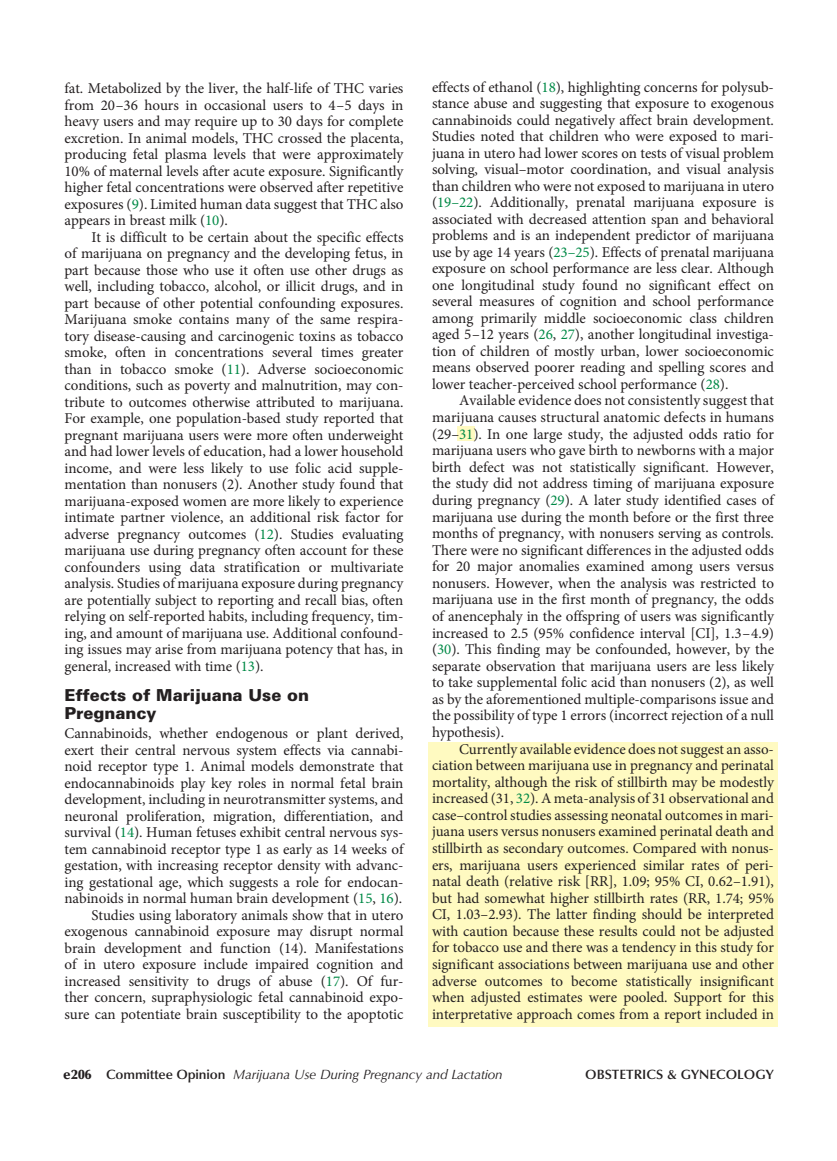
<style>
.page{position:relative;width:837px;height:1161px;background:#fff}
.page>*{position:absolute;margin:0;border:0;box-sizing:border-box;transform-origin:0 0}
.Head_1{font:900 16.5px/18px "Univers LT Std";letter-spacing:-.005em;color:#231f20}
.body_text{font:15px/16.5px "Minion Pro";letter-spacing:-.005em;color:#231f20;text-align:justify}
.body_text_1st{font:15px/16.5px "Minion Pro";letter-spacing:-.005em;color:#231f20;text-align:justify}
.t1{font:italic 13.5px "Optima LT Std";letter-spacing:-.01em;color:#231f20}
.t2{font:600 13.5px "Optima LT Std";color:#231f20}
.s1{color:#008946}
.s2{font-weight:900;font-style:normal}
.s3{font-weight:600;font-style:normal}
</style>
<div class="page">
<div style="left:458px;top:426px;width:18px;height:15px;background:#fffac1"></div>
<div style="left:428px;top:742px;width:350px;height:285px;background:#fffac1"></div>
<p class="body_text" style="left:64px;top:80px;width:341px">fat. Metabolized by the liver, the half-life of THC varies from 20–36 hours in occasional users to 4–5 days in heavy users and may require up to 30 days for complete excretion. In animal models, THC crossed the placenta, producing fetal plasma levels that were approximately 10% of maternal levels after acute exposure. Significantly higher fetal concentrations were observed after repetitive exposures (<span class="s1">9</span>). Limited human data suggest that THC also appears in breast milk (<span class="s1">10</span>).</p>
<p class="body_text" style="left:64px;top:229px;width:341px;text-indent:27px">It is difficult to be certain about the specific effects of marijuana on pregnancy and the developing fetus, in part because those who use it often use other drugs as well, including tobacco, alcohol, or illicit drugs, and in part because of other potential confounding exposures.<br>Marijuana smoke contains many of the same respira&shy;tory disease-causing and carcinogenic toxins as tobacco smoke, often in concentrations several times greater than in tobacco smoke (<span class="s1">11</span>). Adverse socioeconomic conditions, such as poverty and malnutrition, may con&shy;tribute to outcomes otherwise attributed to marijuana.<br>For example, one population-based study reported that pregnant marijuana users were more often underweight and had lower levels of education, had a lower household income, and were less likely to use folic acid supple&shy;mentation than nonusers (2). Another study found that marijuana-exposed women are more likely to experience intimate partner violence, an additional risk factor for adverse pregnancy outcomes (<span class="s1">12</span>). Studies evaluating marijuana use during pregnancy often account for these confounders using data stratification or multivariate analysis. Studies of marijuana exposure during pregnancy are potentially subject to reporting and recall bias, often relying on self-reported habits, including frequency, tim&shy;ing, and amount of marijuana use. Additional confound&shy;ing issues may arise from marijuana potency that has, in general, increased with time (<span class="s1">13</span>).</p>
<p class="Head_1" style="left:64px;top:686px;width:246px">Effects of Marijuana Use on<br>Pregnancy</p>
<p class="body_text_1st" style="left:64px;top:725px;width:341px">Cannabinoids, whether endogenous or plant derived, exert their central nervous system effects via cannabi&shy;noid receptor type 1. Animal models demonstrate that endocannabinoids play key roles in normal fetal brain development, including in neurotransmitter systems, and neuronal proliferation, migration, differentiation, and survival (<span class="s1">14</span>). Human fetuses exhibit central nervous sys&shy;tem cannabinoid receptor type 1 as early as 14 weeks of gestation, with increasing receptor density with advanc&shy;ing gestational age, which suggests a role for endocan&shy;nabinoids in normal human brain development (<span class="s1">15</span>, <span class="s1">16</span>).</p>
<p class="body_text" style="left:64px;top:907px;width:341px;text-indent:27px">Studies using laboratory animals show that in utero exogenous cannabinoid exposure may disrupt normal brain development and function (14). Manifestations of in utero exposure include impaired cognition and increased sensitivity to drugs of abuse (<span class="s1">17</span>). Of fur&shy;ther concern, supraphysiologic fetal cannabinoid expo&shy;sure can potentiate brain susceptibility to the apoptotic</p>
<p class="body_text" style="left:432px;top:79px;width:344px">effects of ethanol (<span class="s1">18</span>), highlighting concerns for polysub&shy;stance abuse and suggesting that exposure to exogenous cannabinoids could negatively affect brain development.<br>Studies noted that children who were exposed to mari&shy;juana in utero had lower scores on tests of visual problem solving, visual–motor coordination, and visual analysis than children who were not exposed to marijuana in utero (<span class="s1">19–22</span>). Additionally, prenatal marijuana exposure is associated with decreased attention span and behavioral problems and is an independent predictor of marijuana use by age 14 years (<span class="s1">23–25</span>). Effects of prenatal marijuana exposure on school performance are less clear. Although one longitudinal study found no significant effect on several measures of cognition and school performance among primarily middle socioeconomic class children aged 5–12 years (<span class="s1">26</span>, <span class="s1">27</span>), another longitudinal investiga&shy;tion of children of mostly urban, lower socioeconomic means observed poorer reading and spelling scores and lower teacher-perceived school performance (<span class="s1">28</span>).</p>
<p class="body_text" style="left:432px;top:393px;width:344px;text-indent:27px">Available evidence does not consistently suggest that marijuana causes structural anatomic defects in humans (29–<span class="s1">31</span>). In one large study, the adjusted odds ratio for marijuana users who gave birth to newborns with a major birth defect was not statistically significant. However, the study did not address timing of marijuana exposure during pregnancy (<span class="s1">29</span>). A later study identified cases of marijuana use during the month before or the first three months of pregnancy, with nonusers serving as controls.<br>There were no significant differences in the adjusted odds for 20 major anomalies examined among users versus nonusers. However, when the analysis was restricted to marijuana use in the first month of pregnancy, the odds of anencephaly in the offspring of users was significantly increased to 2.5 (95% confidence interval [CI], 1.3–4.9) (<span class="s1">30</span>). This finding may be confounded, however, by the separate observation that marijuana users are less likely to take supplemental folic acid than nonusers (2), as well as by the aforementioned multiple-comparisons issue and the possibility of type 1 errors (incorrect rejection of a null hypothesis).</p>
<p class="body_text" style="left:432px;top:741px;width:344px;text-indent:27px">Currently available evidence does not suggest an asso&shy;ciation between marijuana use in pregnancy and perinatal mortality, although the risk of stillbirth may be modestly increased (31, <span class="s1">32</span>). A meta-analysis of 31 observational and case–control studies assessing neonatal outcomes in mari&shy;juana users versus nonusers examined perinatal death and stillbirth as secondary outcomes. Compared with nonus&shy;ers, marijuana users experienced similar rates of peri&shy;natal death (relative risk [RR], 1.09; 95% CI, 0.62–1.91), but had somewhat higher stillbirth rates (RR, 1.74; 95% CI, 1.03–2.93). The latter finding should be interpreted with caution because these results could not be adjusted for tobacco use and there was a tendency in this study for significant associations between marijuana use and other adverse outcomes to become statistically insignificant when adjusted estimates were pooled. Support for this interpretative approach comes from a report included in</p>
<p class="t1" style="left:63px;top:1067px;width:441px"><span class="s2">e206</span> <span class="s3">Committee Opinion</span> Marijuana Use During Pregnancy and Lactation</p>
<p class="t2" style="left:585px;top:1067px;width:190px">OBSTETRICS &amp; GYNECOLOGY</p>
</div>
